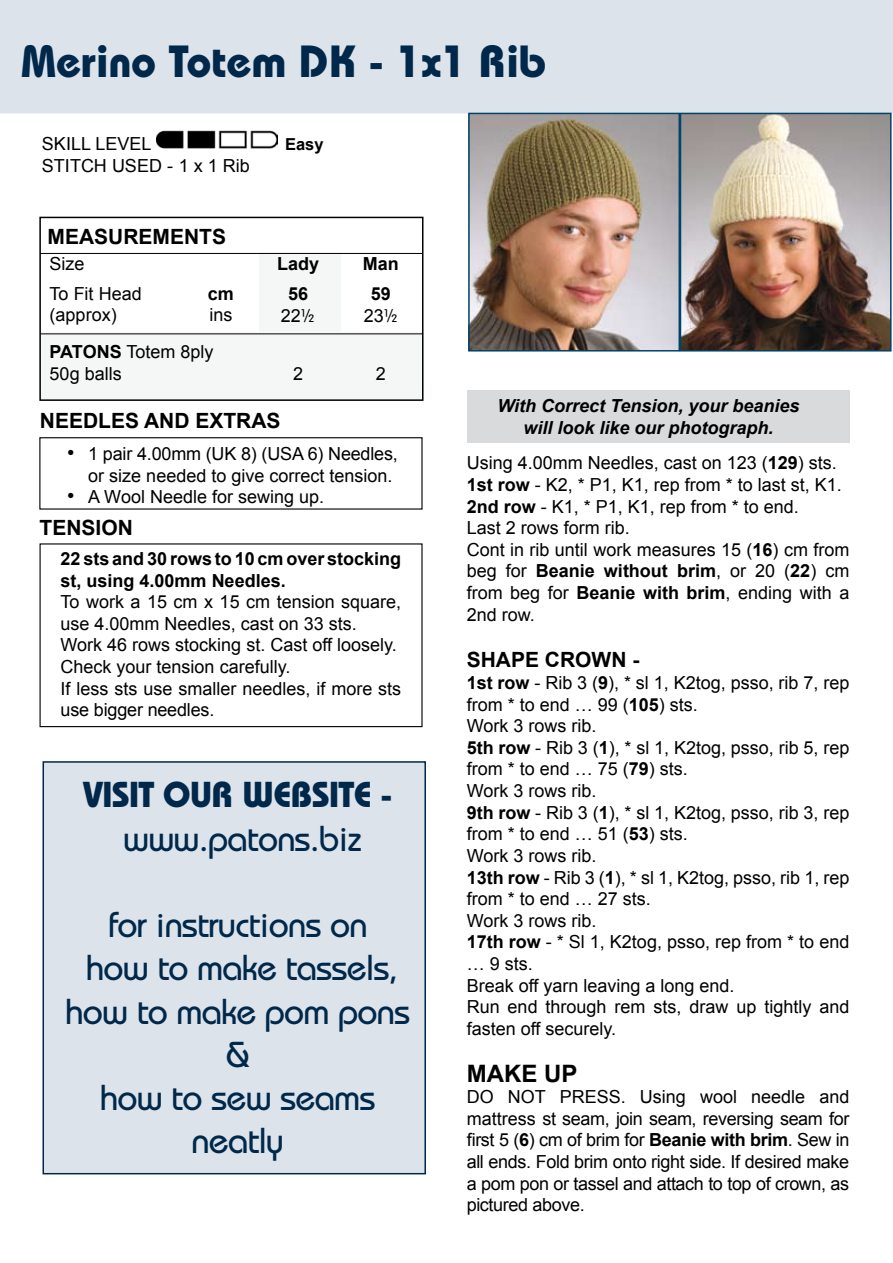
<style>
.page{position:relative;width:893px;height:1263px;background:#fff}
.page>*{position:absolute;margin:0;border:0;box-sizing:border-box;transform-origin:0 0}
.t1{font:700 45px "Bauhaus";color:#00284a}
.t2{font:500 36px/43.2px "Bauhaus";letter-spacing:-.02em;color:#00284a;text-align:center}
.t3{font:700 36px "Bauhaus";letter-spacing:-.02em;color:#00284a}
.t4{font:700 24px "Arial";color:#000}
.t5{font:700 21px "Arial";color:#000}
.t6{font:21px/43.2px "Arial";color:#000}
.t7{font:18px/21.6px "Arial";color:#000}
.t8{font:700 18px/21.6px "Arial";color:#000}
.t9{font:italic 700 18px/21.6px "Arial";color:#000;text-align:center}
.t10{font:700 16.5px "Arial";color:#000}
.s1{font-family:"VAG Rounded";font-weight:100}
.s2{font-weight:700}
</style>
<div class="page">
<div style="left:43px;top:762px;width:382px;height:412px;background:#dde3eb"></div>
<div style="left:43px;top:761px;width:383px;height:413px;border:2px solid #00284a"></div>
<div style="left:0;top:0;width:893px;height:113px;background:#dde3eb"></div>
<img style="left:471px;top:116px;width:417px;height:232px">
<div style="left:468px;top:113px;width:212px;height:238px;border:2px solid #004468"></div>
<div style="left:680px;top:113px;width:211px;height:238px;border:2px solid #004468"></div>
<div style="left:41px;top:332px;width:382px;height:68px;background:#f5f6f6"></div>
<div style="left:39px;top:437px;width:384px;height:73px;border:1px solid #000"></div>
<div style="left:467px;top:390px;width:382px;height:52px;background:#d9dadb"></div>
<div style="left:40px;top:543px;width:383px;height:184px;border:1px solid #000"></div>
<div style="left:39px;top:217px;width:384px;height:184px;border:2px solid #000"></div>
<svg style="left:259px;top:252px;width:82px;height:1px"></svg>
<hr style="left:40px;top:253px;width:382px;height:1px;background:#000">
<img style="left:156px;top:131px;width:122px;height:18px">
<hr style="left:40px;top:333px;width:383px;height:1px;background:#000">
<h1 class="t1" style="left:21px;top:34px;width:527px">Merino Totem DK - 1x1 Rib</h1>
<p class="t7" style="left:42px;top:133px;width:111px">SKILL LEVEL</p>
<p class="t10" style="left:285px;top:133px;width:40px">Easy</p>
<p class="t7" style="left:42px;top:155px;width:209px">STITCH USED - 1 x 1 Rib</p>
<p class="t5" style="left:48px;top:222px;width:180px">MEASUREMENTS</p>
<p class="t7" style="left:50px;top:253px;width:37px">Size</p>
<p class="t8" style="left:277px;top:253px;width:44px">Lady</p>
<p class="t8" style="left:363px;top:253px;width:38px">Man</p>
<p class="t7" style="left:50px;top:283px;width:94px">To Fit Head</p>
<p class="t8" style="left:208px;top:283px;width:28px">cm</p>
<p class="t8" style="left:288px;top:283px;width:22px">56</p>
<p class="t8" style="left:371px;top:283px;width:22px">59</p>
<p class="t7" style="left:50px;top:304px;width:69px">(approx)</p>
<p class="t7" style="left:209px;top:304px;width:25px">ins</p>
<p class="t7" style="left:281px;top:305px;width:36px">22<span class="s1">½</span></p>
<p class="t7" style="left:364px;top:305px;width:36px">23<span class="s1">½</span></p>
<p class="t7" style="left:50px;top:340px;width:165px;line-height:22.6px"><span class="s2">PATONS</span> Totem 8ply<br>50g balls</p>
<p class="t7" style="left:293px;top:363px;width:12px">2</p>
<p class="t7" style="left:376px;top:363px;width:12px">2</p>
<p class="t5" style="left:40px;top:407px;width:242px">NEEDLES AND EXTRAS</p>
<p class="t6" style="left:67px;top:431px;width:9px">• •</p>
<p class="t7" style="left:88px;top:443px;width:311px">1 pair 4.00mm (UK 8) (USA 6) Needles, or size needed to give correct tension.<br>A Wool Needle for sewing up.</p>
<p class="t5" style="left:40px;top:514px;width:95px">TENSION</p>
<p class="t8" style="left:61px;top:548px;width:342px">22 sts and 30 rows to 10 cm over stocking st, using 4.00mm Needles.</p>
<p class="t7" style="left:61px;top:591px;width:342px">To work a 15 cm x 15 cm tension square, use 4.00mm Needles, cast on 33 sts.<br>Work 46 rows stocking st. Cast off loosely.<br>Check your tension carefully.<br>If less sts use smaller needles, if more sts use bigger needles.</p>
<h2 class="t3" style="left:83px;top:773px;width:311px">VISIT OUR WEBSITE -</h2>
<h2 class="t2" style="left:123px;top:816px;width:240px">www.patons.biz</h2>
<h2 class="t2" style="left:66px;top:903px;width:346px">for instructions on<br>how to make tassels, how to make pom pons &amp;<br>how to sew seams neatly</h2>
<p class="t9" style="left:497px;top:396px;width:304px">With Correct Tension, your beanies will look like our photograph.</p>
<p class="t7" style="left:467px;top:452px;width:384px">Using 4.00mm Needles, cast on 123 (<span class="s2">129</span>) sts.<br><span class="s2">1st row</span> - K2, * P1, K1, rep from * to last st, K1.<br><span class="s2">2nd row</span> - K1, * P1, K1, rep from * to end.<br>Last 2 rows form rib.<br>Cont in rib until work measures 15 (<span class="s2">16</span>) cm from beg for <span class="s2">Beanie without brim</span>, or 20 (<span class="s2">22</span>) cm from beg for <span class="s2">Beanie with brim</span>, ending with a 2nd row.</p>
<p class="t5" style="left:467px;top:646px;width:174px">SHAPE CROWN -</p>
<p class="t7" style="left:467px;top:672px;width:384px"><span class="s2">1st row</span> - Rib 3 (<span class="s2">9</span>), * sl 1, K2tog, psso, rib 7, rep from * to end … 99 (<span class="s2">105</span>) sts.<br>Work 3 rows rib.<br><span class="s2">5th row</span> - Rib 3 (<span class="s2">1</span>), * sl 1, K2tog, psso, rib 5, rep from * to end … 75 (<span class="s2">79</span>) sts.<br>Work 3 rows rib.<br><span class="s2">9th row</span> - Rib 3 (<span class="s2">1</span>), * sl 1, K2tog, psso, rib 3, rep from * to end … 51 (<span class="s2">53</span>) sts.<br>Work 3 rows rib.<br><span class="s2">13th row</span> - Rib 3 (<span class="s2">1</span>), * sl 1, K2tog, psso, rib 1, rep from * to end … 27 sts.<br>Work 3 rows rib.<br><span class="s2">17th row</span> - * Sl 1, K2tog, psso, rep from * to end … 9 sts.<br>Break off yarn leaving a long end.<br>Run end through rem sts, draw up tightly and fasten off securely.</p>
<h3 class="t4" style="left:467px;top:1057px;width:112px">MAKE UP</h3>
<p class="t7" style="left:467px;top:1086px;width:384px;text-align:justify">DO NOT PRESS. Using wool needle and mattress st seam, join seam, reversing seam for first 5 (<span class="s2">6</span>) cm of brim for <span class="s2">Beanie with brim</span>. Sew in all ends. Fold brim onto right side. If desired make a pom pon or tassel and attach to top of crown, as pictured above.</p>
</div>
